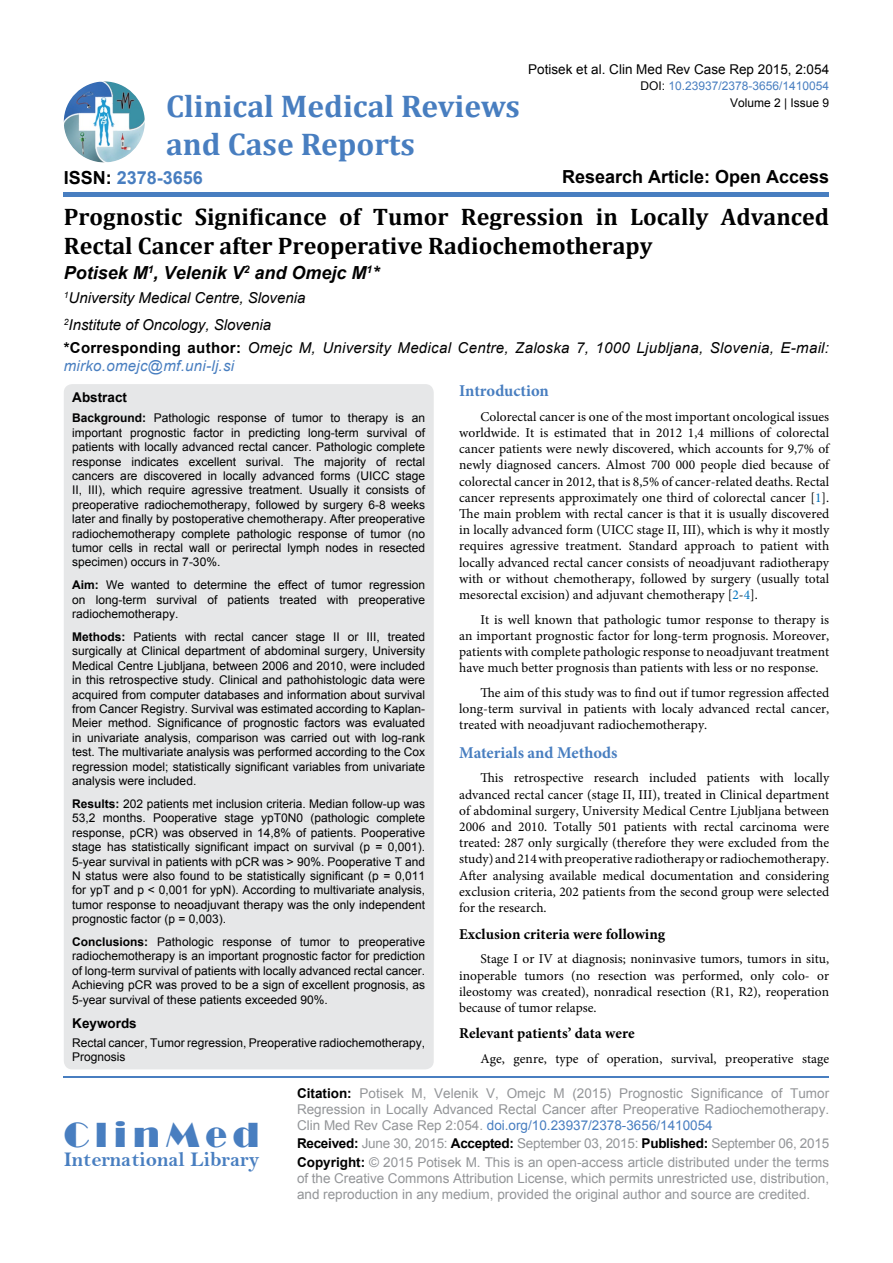
<style>
.page{position:relative;width:893px;height:1263px;background:#fff}
.page>*{position:absolute;margin:0;border:0;box-sizing:border-box;transform-origin:0 0}
.t1{font:36px "Broadway";letter-spacing:.16em;color:#487ec0}
.t2{font:700 31.5px/37.8px "Cambria";color:#487ec0}
.t3{font:700 24px/28.8px "Cambria";color:#000}
.t4{font:21px "Bell MT Bold";color:#487ec0}
.t5{font:italic 700 18px "Arial";color:#000}
.t6{font:700 18px "Arial";color:#000}
.t7{font:700 18px "Arial";color:#487ec0}
.t8{font:700 16.5px "Minion Pro";color:#487ec0}
.t9{font:italic 15px/18px "Arial";letter-spacing:.02em;color:#000}
.t10{font:italic 15px/26.5px "Arial";color:#000}
.t11{font:700 15px "Minion Pro";color:#000}
.t12{font:13.5px/16.2px "Minion Pro";color:#000;text-align:justify}
.t13{font:13.5px/16.2px "Arial";color:#939598}
.t14{font:13.5px "Arial";color:#000}
.t15{font:700 13.5px "Arial";color:#000}
.t16{font:12px/14.4px "Arial";color:#000;text-align:justify}
.t17{font:12px "Arial";color:#487ec0}
.s1{color:#000}
.s2{font-weight:700;font-style:normal}
.s3{color:#487ec0}
.s4{color:#0072bc}
.s5{font-weight:700}
.s6{font-weight:700;color:#000}
</style>
<div class="page">
<hr style="left:64px;top:1076px;width:765px;height:2px;background:#487ec0">
<hr style="left:64px;top:193px;width:765px;height:4px;background:#487ec0">
<img style="left:64px;top:81px;width:81px;height:81px;border-radius:41px">
<div style="left:64px;top:384px;width:370px;height:685px;background:#e6e7e8;border-radius:9px"></div>
<p class="t14" style="left:528px;top:60px;width:302px">Potisek et al. Clin Med Rev Case Rep 2015, 2:054</p>
<h2 class="t2" style="left:166px;top:86px;width:355px">Clinical Medical Reviews and Case Reports</h2>
<h3 class="t7" style="left:64px;top:166px;width:141px"><span class="s1">ISSN:</span> 2378-3656</h3>
<p class="t17" style="left:640px;top:78px;width:190px"><span class="s1">DOI:</span> 10.23937/2378-3656/1410054</p>
<p class="t16" style="left:730px;top:96px;width:101px">Volume 2 | Issue 9</p>
<h3 class="t6" style="left:562px;top:164px;width:269px">Research Article: Open Access</h3>
<h3 class="t3" style="left:64px;top:201px;width:767px">Prognostic Significance of Tumor Regression in Locally Advanced<br>Rectal Cancer after Preoperative Radiochemotherapy</h3>
<h3 class="t5" style="left:64px;top:261px;width:317px">Potisek M<sup>1</sup>, Velenik V<sup>2</sup> and Omejc M<sup>1</sup>*</h3>
<p class="t10" style="left:64px;top:285px;width:243px"><sup>1</sup>University Medical Centre, Slovenia<br><sup>2</sup>Institute of Oncology, Slovenia</p>
<p class="t9" style="left:64px;top:339px;width:767px"><span class="s2">*Corresponding author:</span> Omejc M, University Medical Centre, Zaloska 7, 1000 Ljubljana, Slovenia, E-mail: <span class="s3">mirko.omejc@mf.uni-lj.si</span></p>
<h3 class="t8" style="left:459px;top:379px;width:91px">Introduction</h3>
<p class="t12" style="left:459px;top:408px;width:371px;text-indent:21px">Colorectal cancer is one of the most important oncological issues worldwide. It is estimated that in 2012 1,4 millions of colorectal cancer patients were newly discovered, which accounts for 9,7% of newly diagnosed cancers. Almost 700 000 people died because of colorectal cancer in 2012, that is 8,5% of cancer-related deaths. Rectal cancer represents approximately one third of colorectal cancer [<span class="s4">1</span>].<br>The main problem with rectal cancer is that it is usually discovered in locally advanced form (UICC stage II, III), which is why it mostly requires agressive treatment. Standard approach to patient with locally advanced rectal cancer consists of neoadjuvant radiotherapy with or without chemotherapy, followed by surgery (usually total mesorectal excision) and adjuvant chemotherapy [<span class="s4">2</span>-<span class="s4">4</span>].</p>
<p class="t12" style="left:459px;top:611px;width:371px;text-indent:21px">It is well known that pathologic tumor response to therapy is an important prognostic factor for long-term prognosis. Moreover, patients with complete pathologic response to neoadjuvant treatment have much better prognosis than patients with less or no response.</p>
<p class="t12" style="left:459px;top:685px;width:371px;text-indent:21px">The aim of this study was to find out if tumor regression affected long-term survival in patients with localy advanced rectal cancer, treated with neoadjuvant radiochemotherapy.</p>
<h3 class="t8" style="left:459px;top:741px;width:160px">Materials and Methods</h3>
<p class="t12" style="left:459px;top:770px;width:371px;text-indent:21px">This retrospective research included patients with locally advanced rectal cancer (stage II, III), treated in Clinical department of abdominal surgery, University Medical Centre Ljubljana between 2006 and 2010. Totally 501 patients with rectal carcinoma were treated: 287 only surgically (therefore they were excluded from the study) and 214 with preoperative radiotherapy or radiochemotherapy.<br>After analysing available medical documentation and considering exclusion criteria, 202 patients from the second group were selected for the research.</p>
<p class="t11" style="left:459px;top:923px;width:208px">Exclusion criteria were following</p>
<p class="t12" style="left:459px;top:951px;width:371px;text-indent:21px">Stage I or IV at diagnosis; noninvasive tumors, tumors in situ, inoperable tumors (no resection was performed, only colo- or ileostomy was created), nonradical resection (R1, R2), reoperation because of tumor relapse.</p>
<p class="t11" style="left:459px;top:1023px;width:177px">Relevant patients’ data were</p>
<p class="t12" style="left:480px;top:1051px;width:350px">Age, genre, type of operation, survival, preoperative stage</p>
<p class="t15" style="left:72px;top:389px;width:56px">Abstract</p>
<p class="t16" style="left:72px;top:411px;width:354px"><span class="s5">Background:</span> Pathologic response of tumor to therapy is an important prognostic factor in predicting long-term survival of patients with locally advanced rectal cancer. Pathologic complete response indicates excellent surival. The majority of rectal cancers are discovered in locally advanced forms (UICC stage II, III), which require agressive treatment. Usually it consists of preoperative radiochemotherapy, followed by surgery 6-8 weeks later and finally by postoperative chemotherapy. After preoperative radiochemotherapy complete pathologic response of tumor (no tumor cells in rectal wall or perirectal lymph nodes in resected specimen) occurs in 7-30%.</p>
<p class="t16" style="left:72px;top:578px;width:354px"><span class="s5">Aim:</span> We wanted to determine the effect of tumor regression on long-term survival of patients treated with preoperative radiochemotherapy.</p>
<p class="t16" style="left:72px;top:630px;width:354px"><span class="s5">Methods:</span> Patients with rectal cancer stage II or III, treated surgically at Clinical department of abdominal surgery, University Medical Centre Ljubljana, between 2006 and 2010, were included in this retrospective study. Clinical and pathohistologic data were acquired from computer databases and information about survival from Cancer Registry. Survival was estimated according to Kaplan-Meier method. Significance of prognostic factors was evaluated in univariate analysis, comparison was carried out with log-rank test. The multivariate analysis was performed according to the Cox regression model; statistically significant variables from univariate analysis were included.</p>
<p class="t16" style="left:72px;top:797px;width:354px"><span class="s5">Results:</span> 202 patients met inclusion criteria. Median follow-up was 53,2 months. Pooperative stage ypT0N0 (pathologic complete response, pCR) was observed in 14,8% of patients. Pooperative stage has statistically significant impact on survival (p = 0,001).<br>5-year survival in patients with pCR was &gt; 90%. Pooperative T and N status were also found to be statistically significant (p = 0,011 for ypT and p &lt; 0,001 for ypN). According to multivariate analysis, tumor response to neoadjuvant therapy was the only independent prognostic factor (p = 0,003).</p>
<p class="t16" style="left:72px;top:935px;width:354px"><span class="s5">Conclusions:</span> Pathologic response of tumor to preoperative radiochemotherapy is an important prognostic factor for prediction of long-term survival of patients with locally advanced rectal cancer.<br>Achieving pCR was proved to be a sign of excellent prognosis, as 5-year survival of these patients exceeded 90%.</p>
<p class="t15" style="left:72px;top:1014px;width:66px">Keywords</p>
<p class="t16" style="left:72px;top:1036px;width:354px;line-height:13.5px">Rectal cancer, Tumor regression, Preoperative radiochemotherapy,<br>Prognosis</p>
<h1 class="t1" style="left:64px;top:1113px;width:197px">ClinMed</h1>
<h3 class="t4" style="left:64px;top:1147px;width:197px">International Library</h3>
<p class="t13" style="left:297px;top:1085px;width:534px;text-align:justify"><span class="s6">Citation:</span> Potisek M, Velenik V, Omejc M (2015) Prognostic Significance of Tumor Regression in Locally Advanced Rectal Cancer after Preoperative Radiochemotherapy.<br>Clin Med Rev Case Rep 2:054. <span class="s3">doi.org/10.23937/2378-3656/1410054</span></p>
<p class="t13" style="left:297px;top:1135px;width:534px;line-height:18.3px"><span class="s6">Received:</span> June 30, 2015: <span class="s6">Accepted:</span> September 03, 2015: <span class="s6">Published:</span> September 06, 2015<br><span class="s6">Copyright:</span> © 2015 Potisek M. This is an open-access article distributed under the terms</p>
<p class="t13" style="left:297px;top:1170px;width:534px">of the Creative Commons Attribution License, which permits unrestricted use, distribution, and reproduction in any medium, provided the original author and source are credited.</p>
</div>
